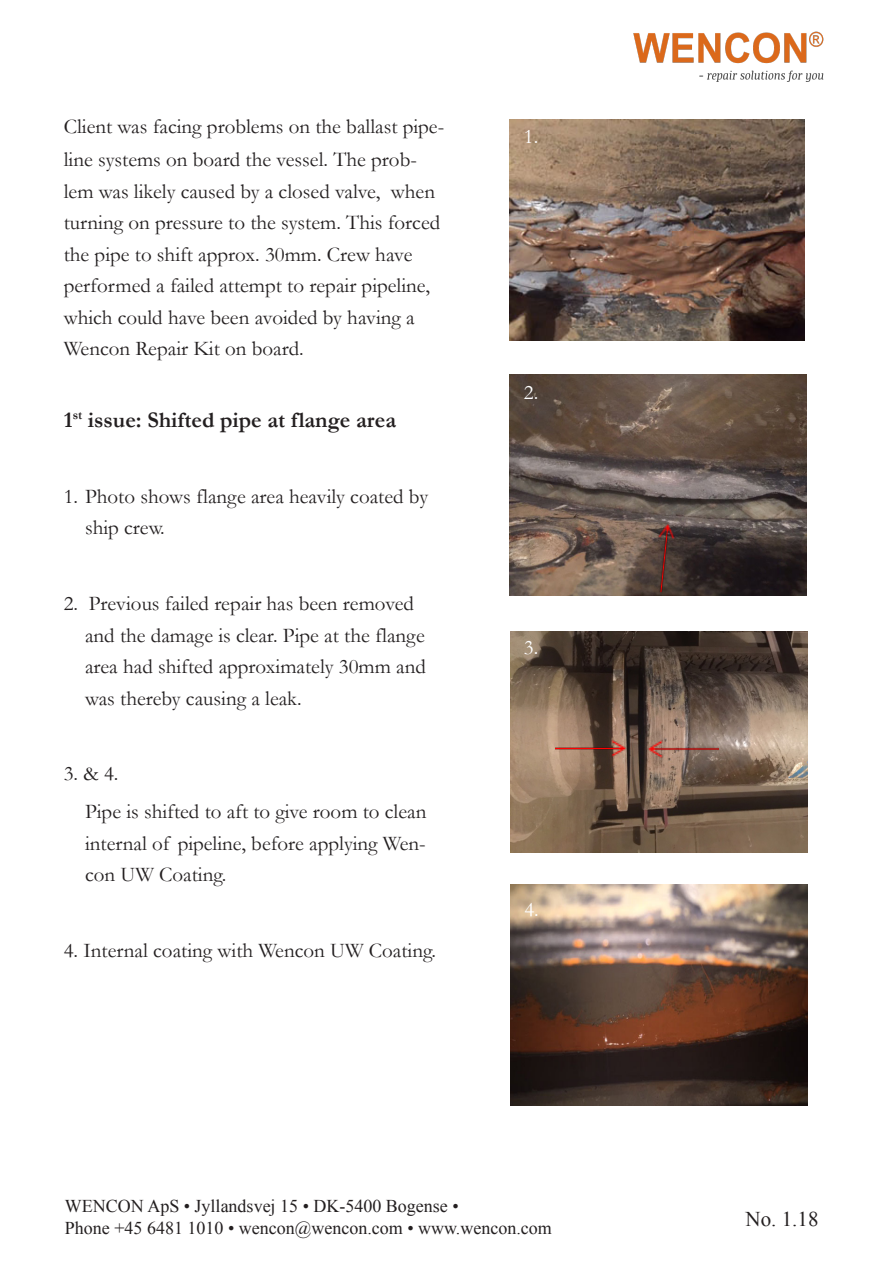
<style>
.page{position:relative;width:893px;height:1263px;background:#fff}
.page>*{position:absolute;margin:0;border:0;box-sizing:border-box;transform-origin:0 0}
.Brødtekst_indryk{font:700 22.5px "Garamond";color:#231f20}
.Brødtekst_indryk-2{font:21px/31.5px "Garamond";color:#231f20}
.Brødtekst_14{font:21px/31.5px "Garamond";color:#231f20}
.Brødtekst_bold_kursi{font:21px "Garamond";color:#fff}
.t1{font:21px "Times New Roman";color:#231f20}
.t2{font:18px/21.6px "Times New Roman";color:#231f20}
</style>
<div class="page">
<img style="left:634px;top:32px;width:189px;height:49px">
<img style="left:509px;top:374px;width:298px;height:221px">
<img style="left:510px;top:631px;width:298px;height:222px">
<img style="left:510px;top:884px;width:298px;height:222px">
<img style="left:509px;top:119px;width:295px;height:221px">
<img style="left:649px;top:512px;width:30px;height:81px">
<img style="left:555px;top:739px;width:80px;height:21px">
<img style="left:639px;top:738px;width:79px;height:21px">
<p class="Brødtekst_14" style="left:64px;top:110px;width:382px">Client was facing problems on the ballast pipe-</p>
<p class="Brødtekst_14" style="left:64px;top:144px;width:378px">line systems on board the vessel. The prob&shy;lem was likely caused by a closed valve, when turning on pressure to the system. This forced the pipe to shift approx. 30mm. Crew have performed a failed attempt to repair pipeline, which could have been avoided by having a Wencon Repair Kit on board.</p>
<p class="Brødtekst_indryk" style="left:64px;top:405px;width:334px">1<sup>st</sup> issue: Shifted pipe at flange area</p>
<p class="Brødtekst_indryk-2" style="left:85px;top:480px;width:345px;text-indent:-21px">1. Photo shows flange area heavily coated by ship crew.</p>
<p class="Brødtekst_indryk-2" style="left:85px;top:587px;width:342px;text-indent:-21px">2. Previous failed repair has been removed and the damage is clear. Pipe at the flange area had shifted approximately 30mm and was thereby causing a leak.</p>
<p class="Brødtekst_indryk-2" style="left:64px;top:757px;width:56px">3. &amp; 4.</p>
<p class="Brødtekst_indryk-2" style="left:85px;top:795px;width:343px;text-align:justify">Pipe is shifted to aft to give room to clean internal of pipeline, before applying Wen&shy;con UW Coating.</p>
<p class="Brødtekst_indryk-2" style="left:64px;top:934px;width:374px">4. Internal coating with Wencon UW Coating.</p>
<p class="Brødtekst_bold_kursi" style="left:524px;top:123px;width:16px">1.</p>
<p class="Brødtekst_bold_kursi" style="left:524px;top:378px;width:16px">2.</p>
<p class="Brødtekst_bold_kursi" style="left:524px;top:633px;width:16px">3.</p>
<p class="Brødtekst_bold_kursi" style="left:524px;top:895px;width:16px">4.</p>
<p class="t2" style="left:65px;top:1195px;width:489px">WENCON ApS • Jyllandsvej 15 • DK-5400 Bogense •<br>Phone +45 6481 1010 • wencon@wencon.com • www.wencon.com</p>
<p class="t1" style="left:746px;top:1205px;width:74px">No. 1.18</p>
</div>
